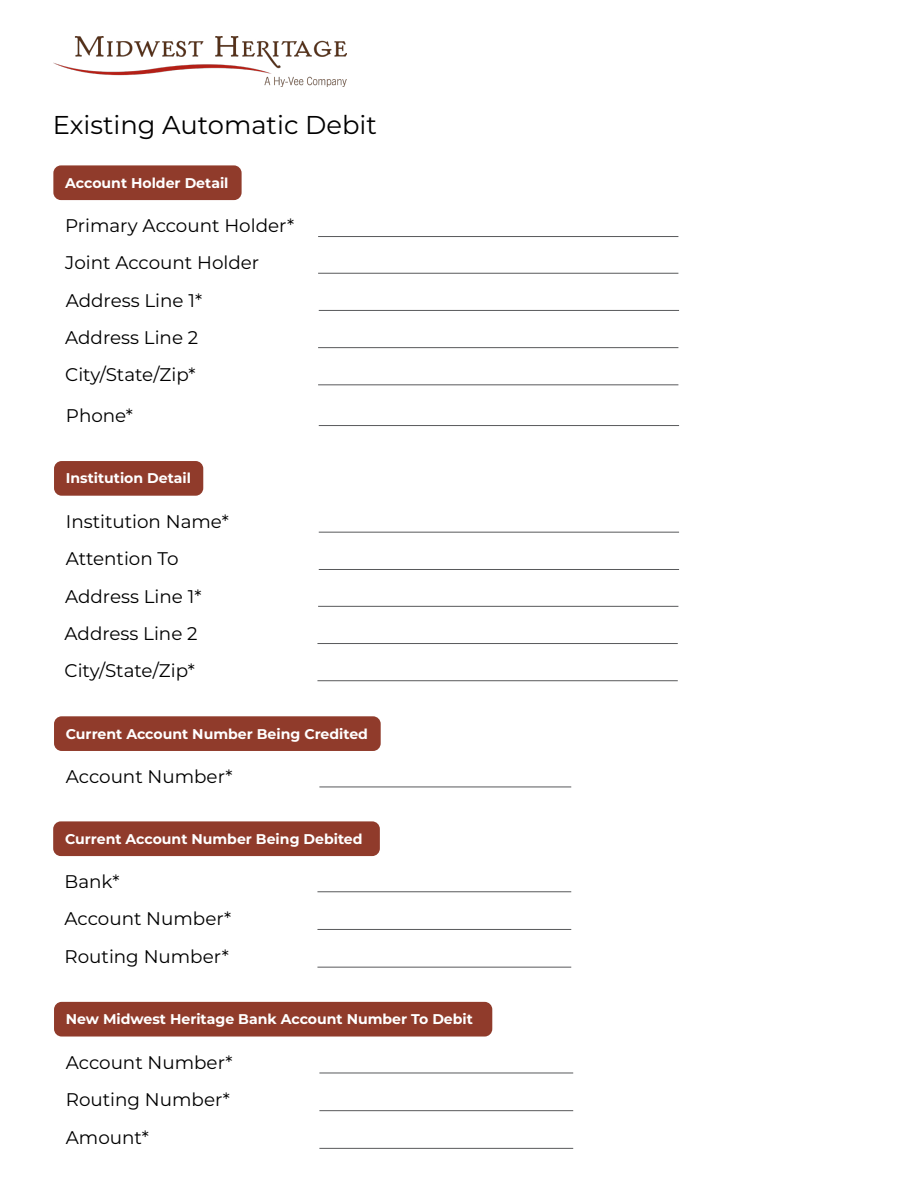
<style>
.page{position:relative;width:918px;height:1188px;background:#fff}
.page>*{position:absolute;margin:0;border:0;box-sizing:border-box;transform-origin:0 0}
.t1{font:25.8px "Montserrat";color:#000}
.t2{font:18.3px/37.2px "Montserrat";color:#000}
.t3{font:700 14.1px "Montserrat";color:#fff}
</style>
<div class="page">
<img style="left:53px;top:36px;width:294px;height:51px">
<div style="left:53px;top:165px;width:189px;height:35px;background:#903b2b;border-radius:8px"></div>
<hr style="left:318px;top:236px;width:360px;height:1px;background:#58595b">
<hr style="left:318px;top:273px;width:360px;height:1px;background:#58595b">
<hr style="left:319px;top:310px;width:360px;height:1px;background:#58595b">
<hr style="left:318px;top:347px;width:360px;height:1px;background:#58595b">
<hr style="left:318px;top:384px;width:360px;height:1px;background:#58595b">
<hr style="left:319px;top:425px;width:360px;height:1px;background:#58595b">
<div style="left:54px;top:461px;width:149px;height:35px;background:#903b2b;border-radius:8px"></div>
<hr style="left:319px;top:532px;width:360px;height:1px;background:#58595b">
<hr style="left:319px;top:569px;width:360px;height:1px;background:#58595b">
<hr style="left:318px;top:606px;width:360px;height:1px;background:#58595b">
<hr style="left:317px;top:643px;width:361px;height:1px;background:#58595b">
<hr style="left:317px;top:680px;width:361px;height:1px;background:#58595b">
<div style="left:54px;top:716px;width:327px;height:35px;background:#903b2b;border-radius:8px"></div>
<hr style="left:319px;top:787px;width:252px;height:1px;background:#58595b">
<div style="left:54px;top:1002px;width:438px;height:35px;background:#903b2b;border-radius:8px"></div>
<hr style="left:317px;top:891px;width:254px;height:1px;background:#58595b">
<hr style="left:317px;top:929px;width:254px;height:1px;background:#58595b">
<hr style="left:317px;top:967px;width:254px;height:1px;background:#58595b">
<div style="left:53px;top:821px;width:327px;height:35px;background:#903b2b;border-radius:8px"></div>
<hr style="left:319px;top:1073px;width:254px;height:1px;background:#58595b">
<hr style="left:319px;top:1110px;width:254px;height:1px;background:#58595b">
<hr style="left:319px;top:1148px;width:254px;height:1px;background:#58595b">
<h1 class="t1" style="left:53px;top:107px;width:326px">Existing Automatic Debit</h1>
<p class="t3" style="left:65px;top:173px;width:165px">Account Holder Detail</p>
<p class="t2" style="left:65px;top:207px;width:230px">Primary Account Holder*<br>Joint Account Holder<br>Address Line 1*<br>Address Line 2<br>City/State/Zip*</p>
<p class="t2" style="left:66px;top:396px;width:69px">Phone*</p>
<p class="t3" style="left:66px;top:469px;width:127px">Institution Detail</p>
<p class="t2" style="left:65px;top:502px;width:166px">Institution Name*<br>Attention To<br>Address Line 1*<br>Address Line 2<br>City/State/Zip*</p>
<p class="t3" style="left:66px;top:724px;width:304px">Current Account Number Being Credited</p>
<p class="t2" style="left:66px;top:758px;width:168px">Account Number*</p>
<p class="t3" style="left:65px;top:829px;width:299px">Current Account Number Being Debited</p>
<p class="t2" style="left:65px;top:862px;width:168px;line-height:37.7px">Bank*<br>Account Number*<br>Routing Number*</p>
<p class="t3" style="left:66px;top:1010px;width:409px">New Midwest Heritage Bank Account Number To Debit</p>
<p class="t2" style="left:66px;top:1043px;width:168px;line-height:37.7px">Account Number*<br>Routing Number*</p>
<p class="t2" style="left:66px;top:1119px;width:84px">Amount*</p>
</div>
